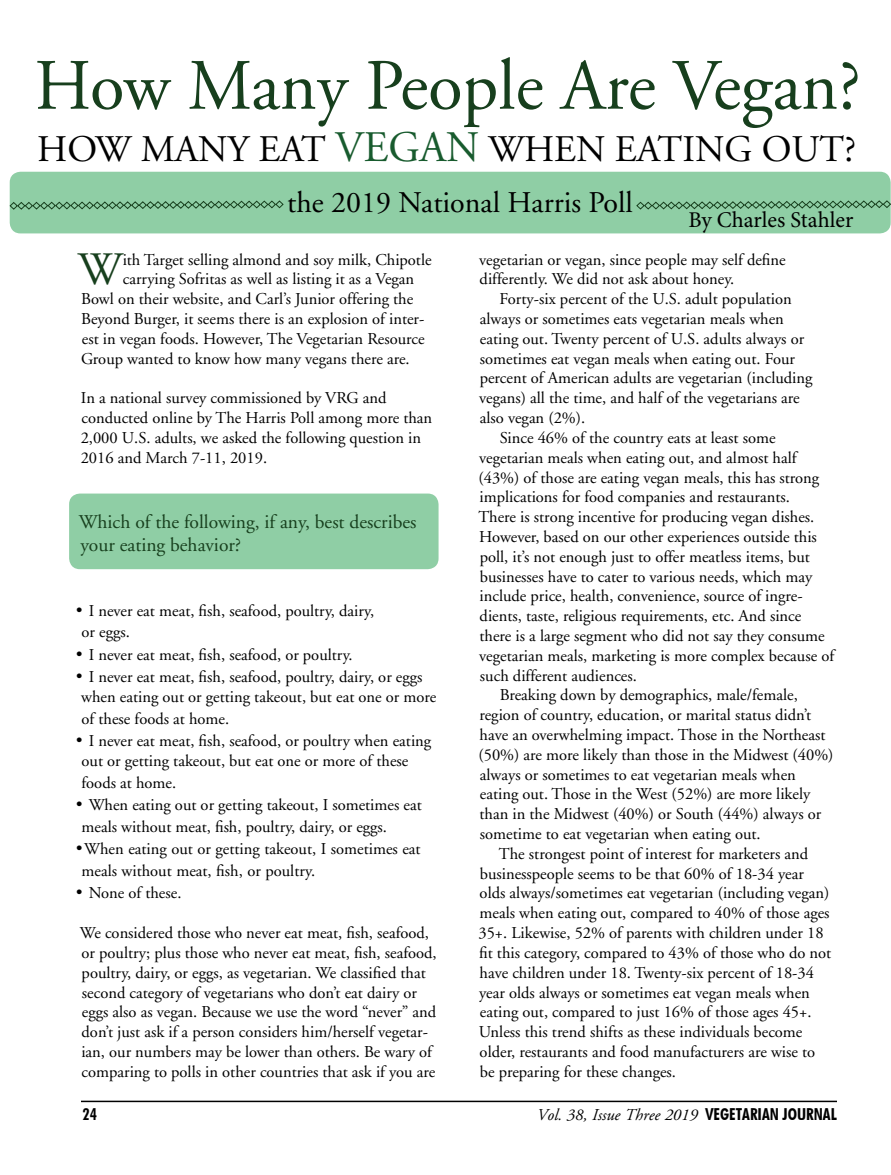
<style>
.page{position:relative;width:891px;height:1175px;background:#fff}
.page>*{position:absolute;margin:0;border:0;box-sizing:border-box;transform-origin:0 0}
.t1{font:72px "Adobe Garamond";color:#173f1d}
.t2{font:46.35px "Adobe Garamond";color:#173f1d}
.t3{font:37.5px "Adobe Garamond";color:#000}
.t4{font:30px "Adobe Garamond";color:#000}
.t5{font:22.5px "Minion Pro";color:#000}
.t6{font:19.5px/23.4px "Adobe Garamond";color:#173f1d}
.t7{font:16.5px/19.8px "Adobe Garamond";color:#000}
.t8{font:italic 16.5px "Adobe Garamond";color:#000}
.t9{font:16.5px "Futuri Condensed Bold SWFTE";color:#000}
.s1{font-size:43.5px;color:#185b2e}
.s2{font-family:"Futuri Light Regular SWFTE"}
.s3{font-family:"Futuri Condensed Bold SWFTE";font-style:normal}
</style>
<div class="page">
<hr style="left:81px;top:1100px;width:756px;height:2px;background:#000">
<div style="left:69px;top:493px;width:370px;height:76px;background:#8fcea5;border-radius:11px"></div>
<div style="left:10px;top:172px;width:881px;height:61px;background:#8fcea5;border-radius:11px"></div>
<svg style="left:9px;top:200px;width:275px;height:10px"></svg>
<svg style="left:636px;top:200px;width:255px;height:10px"></svg>
<h1 class="t1" style="left:34px;top:47px;width:828px">How Many People Are Vegan?</h1>
<h3 class="t3" style="left:37px;top:129px;width:821px">HOW MANY EAT <span class="s1">VEGAN</span> WHEN EATING OUT?</h3>
<h3 class="t4" style="left:287px;top:186px;width:347px">the 2019 National Harris Poll</h3>
<h3 class="t5" style="left:688px;top:204px;width:167px">By Charles Stahler</h3>
<h2 class="t2" style="left:78px;top:245px;width:46px">W</h2>
<p class="t7" style="left:123px;top:250px;width:310px">ith Target selling almond and soy milk, Chipotle</p>
<p class="t7" style="left:123px;top:270px;width:293px">carrying Sofritas as well as listing it as a Vegan</p>
<p class="t7" style="left:81px;top:289px;width:334px">Bowl on their website, and Carl’s Junior offering the</p>
<p class="t7" style="left:81px;top:309px;width:345px">Beyond Burger, it seems there is an explosion of inter-</p>
<p class="t7" style="left:82px;top:329px;width:344px">est in vegan foods. However, The Vegetarian Resource</p>
<p class="t7" style="left:81px;top:349px;width:330px">Group wanted to know how many vegans there are.</p>
<p class="t7" style="left:81px;top:388px;width:353px">In a national survey commissioned by VRG and conducted online by The Harris Poll among more than 2,000 U.S. adults, we asked the following question in 2016 and March 7-11, 2019.</p>
<p class="t6" style="left:79px;top:510px;width:339px">Which of the following, if any, best describes your eating behavior?</p>
<p class="t7" style="left:75px;top:601px;width:301px"><span class="s2">·</span> I never eat meat, fish, seafood, poultry, dairy,</p>
<p class="t7" style="left:82px;top:622px;width:50px">or eggs.</p>
<p class="t7" style="left:75px;top:645px;width:280px"><span class="s2">·</span> I never eat meat, fish, seafood, or poultry.</p>
<p class="t7" style="left:75px;top:667px;width:349px"><span class="s2">·</span> I never eat meat, fish, seafood, poultry, dairy, or eggs</p>
<p class="t7" style="left:81px;top:687px;width:357px">when eating out or getting takeout, but eat one or more</p>
<p class="t7" style="left:82px;top:709px;width:149px">of these foods at home.</p>
<p class="t7" style="left:75px;top:731px;width:358px"><span class="s2">·</span> I never eat meat, fish, seafood, or poultry when eating</p>
<p class="t7" style="left:82px;top:751px;width:328px">out or getting takeout, but eat one or more of these</p>
<p class="t7" style="left:82px;top:773px;width:96px">foods at home.</p>
<p class="t7" style="left:75px;top:795px;width:349px"><span class="s2">·</span> When eating out or getting takeout, I sometimes eat</p>
<p class="t7" style="left:81px;top:817px;width:307px">meals without meat, fish, poultry, dairy, or eggs.</p>
<p class="t7" style="left:75px;top:839px;width:348px"><span class="s2">·</span>When eating out or getting takeout, I sometimes eat</p>
<p class="t7" style="left:81px;top:861px;width:235px">meals without meat, fish, or poultry.</p>
<p class="t7" style="left:75px;top:883px;width:108px"><span class="s2">·</span> None of these.</p>
<p class="t7" style="left:80px;top:923px;width:358px">We considered those who never eat meat, fish, seafood, or poultry; plus those who never eat meat, fish, seafood, poultry, dairy, or eggs, as vegetarian. We classified that second category of vegetarians who don’t eat dairy or eggs also as vegan. Because we use the word “never” and don’t just ask if a person considers him/herself vegetar&shy;ian, our numbers may be lower than others. Be wary of comparing to polls in other countries that ask if you are</p>
<p class="t7" style="left:479px;top:250px;width:308px">vegetarian or vegan, since people may self define differently. We did not ask about honey.</p>
<p class="t7" style="left:500px;top:289px;width:294px">Forty-six percent of the U.S. adult population</p>
<p class="t7" style="left:480px;top:309px;width:306px">always or sometimes eats vegetarian meals when</p>
<p class="t7" style="left:480px;top:329px;width:326px">eating out. Twenty percent of U.S. adults always or</p>
<p class="t7" style="left:480px;top:349px;width:316px">sometimes eat vegan meals when eating out. Four</p>
<p class="t7" style="left:480px;top:369px;width:334px">percent of American adults are vegetarian (including</p>
<p class="t7" style="left:479px;top:388px;width:322px">vegans) all the time, and half of the vegetarians are</p>
<p class="t7" style="left:480px;top:408px;width:107px">also vegan (2%).</p>
<p class="t7" style="left:500px;top:428px;width:277px">Since 46% of the country eats at least some</p>
<p class="t7" style="left:479px;top:448px;width:319px">vegetarian meals when eating out, and almost half</p>
<p class="t7" style="left:478px;top:468px;width:342px">(43%) of those are eating vegan meals, this has strong</p>
<p class="t7" style="left:480px;top:487px;width:312px">implications for food companies and restaurants.</p>
<p class="t7" style="left:478px;top:507px;width:338px">There is strong incentive for producing vegan dishes.</p>
<p class="t7" style="left:479px;top:527px;width:339px">However, based on our other experiences outside this</p>
<p class="t7" style="left:480px;top:547px;width:332px">poll, it’s not enough just to offer meatless items, but</p>
<p class="t7" style="left:480px;top:567px;width:334px">businesses have to cater to various needs, which may</p>
<p class="t7" style="left:480px;top:586px;width:325px">include price, health, convenience, source of ingre-</p>
<p class="t7" style="left:480px;top:606px;width:323px">dients, taste, religious requirements, etc. And since</p>
<p class="t7" style="left:480px;top:626px;width:347px">there is a large segment who did not say they consume</p>
<p class="t7" style="left:479px;top:646px;width:356px">vegetarian meals, marketing is more complex because of</p>
<p class="t7" style="left:480px;top:666px;width:158px">such different audiences.</p>
<p class="t7" style="left:500px;top:685px;width:300px">Breaking down by demographics, male/female,</p>
<p class="t7" style="left:479px;top:705px;width:333px">region of country, education, or marital status didn’t</p>
<p class="t7" style="left:480px;top:725px;width:348px">have an overwhelming impact. Those in the Northeast</p>
<p class="t7" style="left:478px;top:745px;width:357px">(50%) are more likely than those in the Midwest (40%)</p>
<p class="t7" style="left:480px;top:765px;width:318px">always or sometimes to eat vegetarian meals when</p>
<p class="t7" style="left:480px;top:784px;width:332px">eating out. Those in the West (52%) are more likely</p>
<p class="t7" style="left:480px;top:804px;width:343px">than in the Midwest (40%) or South (44%) always or</p>
<p class="t7" style="left:480px;top:824px;width:282px">sometime to eat vegetarian when eating out.</p>
<p class="t7" style="left:499px;top:844px;width:311px">The strongest point of interest for marketers and</p>
<p class="t7" style="left:480px;top:864px;width:326px">businesspeople seems to be that 60% of 18-34 year</p>
<p class="t7" style="left:480px;top:883px;width:351px">olds always/sometimes eat vegetarian (including vegan)</p>
<p class="t7" style="left:480px;top:903px;width:352px">meals when eating out, compared to 40% of those ages</p>
<p class="t7" style="left:478px;top:923px;width:347px">35+. Likewise, 52% of parents with children under 18</p>
<p class="t7" style="left:479px;top:943px;width:354px">fit this category, compared to 43% of those who do not</p>
<p class="t7" style="left:480px;top:963px;width:336px">have children under 18. Twenty-six percent of 18-34</p>
<p class="t7" style="left:479px;top:982px;width:332px">year olds always or sometimes eat vegan meals when</p>
<p class="t7" style="left:480px;top:1002px;width:333px">eating out, compared to just 16% of those ages 45+.</p>
<p class="t7" style="left:479px;top:1022px;width:325px">Unless this trend shifts as these individuals become</p>
<p class="t7" style="left:480px;top:1042px;width:337px">older, restaurants and food manufacturers are wise to</p>
<p class="t7" style="left:480px;top:1062px;width:198px">be preparing for these changes.</p>
<p class="t9" style="left:82px;top:1102px;width:16px">24</p>
<p class="t8" style="left:537px;top:1105px;width:301px">Vol. 38, Issue Three 2019 <span class="s3">VEGETARIAN JOURNAL</span></p>
</div>
